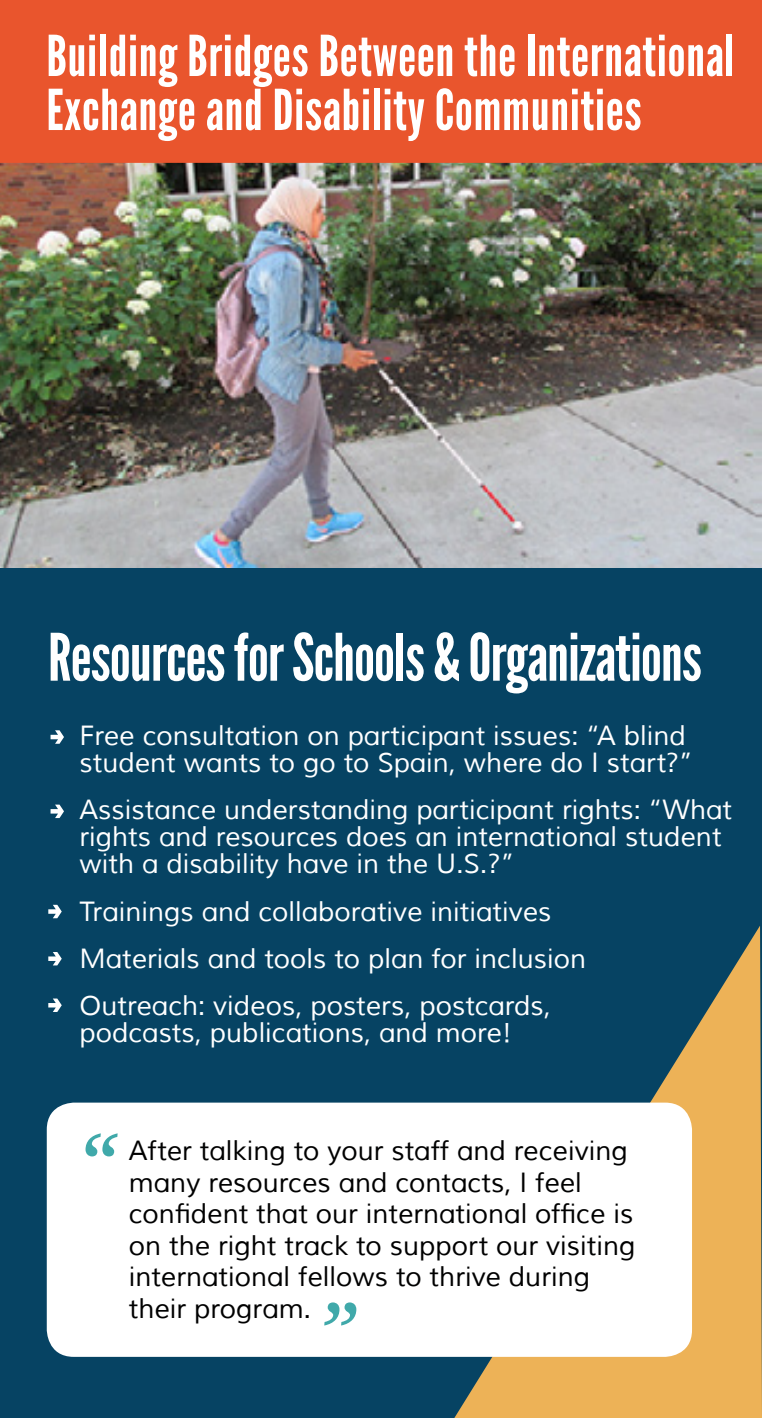
<style>
.page{position:relative;width:762px;height:1418px;background:#fff}
.page>*{position:absolute;margin:0;border:0;box-sizing:border-box;transform-origin:0 0}
.t1{font:65.25px "League Gothic";letter-spacing:-.015em;color:#fff}
.t2{font:56.25px/54px "League Gothic";letter-spacing:.01em;color:#fff}
.t3{font:27px/27px "Muli";color:#fff}
.t4{font:27px/31.5px "Muli";color:#000101}
</style>
<div class="page">
<div style="left:0;top:385px;width:761px;height:1033px;background:#064363"></div>
<svg style="left:454px;top:926px;width:307px;height:492px"></svg>
<svg style="left:48px;top:952px;width:14px;height:13px"></svg>
<svg style="left:48px;top:904px;width:14px;height:14px"></svg>
<svg style="left:48px;top:998px;width:14px;height:14px"></svg>
<svg style="left:51px;top:730px;width:13px;height:14px"></svg>
<svg style="left:51px;top:804px;width:13px;height:14px"></svg>
<div style="left:47px;top:1102px;width:644px;height:254px;background:#fff;border-radius:27px"></div>
<div style="left:0;top:0;width:761px;height:166px;background:#e9552d"></div>
<svg style="left:85px;top:1133px;width:33px;height:23px"></svg>
<svg style="left:324px;top:1302px;width:32px;height:23px"></svg>
<img style="left:0;top:163px;width:761px;height:405px">
<h1 class="t2" style="left:46px;top:30px;width:689px">Building Bridges Between the International<br>Exchange and Disability Communities</h1>
<h2 class="t1" style="left:48px;top:620px;width:655px">Resources for Schools &amp; Organizations</h2>
<p class="t3" style="left:79px;top:723px;width:614px">Free consultation on participant issues: “A blind student wants to go to Spain, where do I start?”</p>
<p class="t3" style="left:79px;top:797px;width:654px">Assistance understanding participant rights: “What rights and resources does an international student with a disability have in the U.S.?”</p>
<p class="t3" style="left:79px;top:898px;width:473px">Trainings and collaborative initiatives</p>
<p class="t3" style="left:79px;top:945px;width:508px">Materials and tools to plan for inclusion</p>
<p class="t3" style="left:79px;top:993px;width:473px">Outreach: videos, posters, postcards, podcasts, publications, and more!</p>
<p class="t4" style="left:129px;top:1135px;width:508px">After talking to your staff and receiving many resources and contacts, I feel confident that our international office is on the right track to support our visiting international fellows to thrive during their program.</p>
</div>
